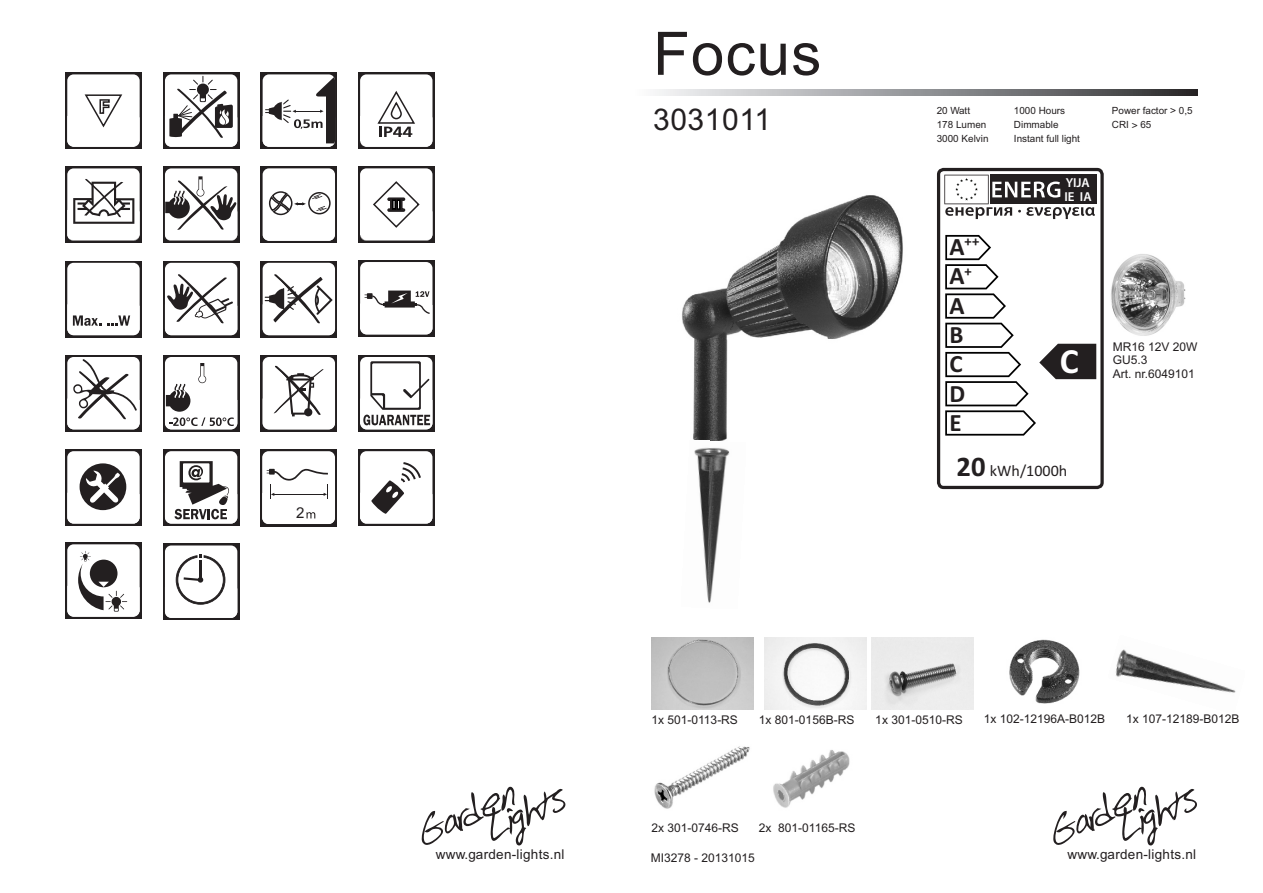
<style>
.page{position:relative;width:1263px;height:893px;background:#fff}
.page>*{position:absolute;margin:0;border:0;box-sizing:border-box;transform-origin:0 0}
.t1{font:60px "Arial";letter-spacing:.02em;color:#231f20}
.t2{font:700 35.7px "Calibri";color:#fff}
.t3{font:30px "Arial";letter-spacing:.02em;color:#231f20}
.t4{font:700 25.05px/29.5px "Calibri";color:#231f20;text-align:justify}
.t5{font:16.05px "Calibri";color:#231f20}
.t6{font:15px "Arial";color:#231f20}
.t7{font:700 14.55px/29.5px "Calibri";color:#231f20;text-align:center}
.t8{font:13.5px "Arial";letter-spacing:.02em;color:#231f20}
.t9{font:600 13.05px/14.4px "Myriad Pro";color:#fff}
.t10{font:12px/13.4px "Arial";color:#231f20}
.t11{font:9.9px/14.1px "Arial";color:#231f20}
.s1{font-family:"Frutiger LT Std"}
.s2{font-size:25.05px}
.s3{font-weight:700;font-size:28.65px}
</style>
<div class="page">
<img style="left:682px;top:195px;width:221px;height:245px">
<img style="left:694px;top:440px;width:36px;height:163px">
<img style="left:651px;top:638px;width:102px;height:71px">
<img style="left:765px;top:638px;width:102px;height:71px">
<svg style="left:1053px;top:786px;width:144px;height:59px"></svg>
<svg style="left:421px;top:786px;width:145px;height:59px"></svg>
<svg style="left:657px;top:89px;width:540px;height:6px;background:#8f9093"></svg>
<img style="left:871px;top:638px;width:102px;height:71px">
<img style="left:654px;top:746px;width:96px;height:63px">
<img style="left:773px;top:750px;width:77px;height:58px">
<div style="left:65px;top:72px;width:77px;height:77px;background:#231f20"></div>
<div style="left:67px;top:74px;width:73px;height:73px;background:#fff;border-radius:6px"></div>
<img style="left:67px;top:111px;width:73px;height:36px">
<svg style="left:84px;top:94px;width:40px;height:35px"></svg>
<svg style="left:163px;top:72px;width:76px;height:77px"></svg>
<div style="left:165px;top:74px;width:72px;height:73px;background:#fff;border-radius:6px"></div>
<img style="left:165px;top:142px;width:72px;height:5px">
<svg style="left:169px;top:76px;width:64px;height:62px"></svg>
<div style="left:261px;top:72px;width:76px;height:77px;background:linear-gradient(to bottom,#262223,#2b2728)"></div>
<div style="left:263px;top:74px;width:72px;height:73px;background:#fff;border-radius:6px"></div>
<img style="left:263px;top:143px;width:72px;height:4px">
<svg style="left:265px;top:77px;width:70px;height:66px"></svg>
<svg style="left:358px;top:72px;width:77px;height:77px"></svg>
<div style="left:360px;top:74px;width:72px;height:73px;background:#fff;border-radius:6px"></div>
<img style="left:360px;top:111px;width:72px;height:36px">
<svg style="left:376px;top:91px;width:40px;height:46px"></svg>
<div style="left:65px;top:166px;width:77px;height:77px;background:#231f20"></div>
<div style="left:67px;top:168px;width:73px;height:73px;background:#fff;border-radius:6px"></div>
<img style="left:67px;top:205px;width:73px;height:36px">
<svg style="left:73px;top:179px;width:61px;height:45px"></svg>
<svg style="left:163px;top:166px;width:76px;height:77px"></svg>
<div style="left:165px;top:168px;width:72px;height:73px;background:#fff;border-radius:6px"></div>
<img style="left:165px;top:236px;width:72px;height:5px">
<svg style="left:165px;top:176px;width:72px;height:54px"></svg>
<div style="left:261px;top:166px;width:76px;height:77px;background:linear-gradient(to bottom,#272324,#2a2627)"></div>
<div style="left:263px;top:168px;width:72px;height:73px;background:#fff;border-radius:6px"></div>
<img style="left:263px;top:206px;width:72px;height:35px">
<div style="left:308px;top:192px;width:23px;height:22px;border:2px solid #231f20;border-radius:50%"></div>
<svg style="left:268px;top:191px;width:38px;height:25px"></svg>
<svg style="left:316px;top:206px;width:11px;height:5px"></svg>
<svg style="left:312px;top:194px;width:10px;height:5px"></svg>
<svg style="left:358px;top:166px;width:77px;height:77px"></svg>
<div style="left:360px;top:168px;width:72px;height:73px;background:#fff;border-radius:6px"></div>
<svg style="left:373px;top:181px;width:47px;height:47px"></svg>
<svg style="left:65px;top:261px;width:77px;height:76px"></svg>
<div style="left:67px;top:263px;width:73px;height:72px;background:#fff;border-radius:6px"></div>
<img style="left:67px;top:299px;width:73px;height:36px">
<svg style="left:73px;top:315px;width:28px;height:11px"></svg>
<svg style="left:107px;top:315px;width:23px;height:11px"></svg>
<svg style="left:163px;top:261px;width:76px;height:76px"></svg>
<div style="left:165px;top:263px;width:72px;height:72px;background:#fff;border-radius:6px"></div>
<img style="left:165px;top:330px;width:72px;height:5px">
<svg style="left:167px;top:274px;width:66px;height:50px"></svg>
<svg style="left:261px;top:261px;width:76px;height:76px"></svg>
<div style="left:263px;top:263px;width:72px;height:72px;background:#fff;border-radius:6px"></div>
<img style="left:263px;top:300px;width:72px;height:35px">
<svg style="left:265px;top:274px;width:68px;height:50px"></svg>
<svg style="left:358px;top:260px;width:77px;height:76px"></svg>
<div style="left:360px;top:262px;width:72px;height:72px;background:#fff;border-radius:6px"></div>
<img style="left:360px;top:299px;width:72px;height:35px">
<svg style="left:364px;top:291px;width:66px;height:23px"></svg>
<svg style="left:65px;top:355px;width:77px;height:76px"></svg>
<div style="left:67px;top:357px;width:73px;height:72px;background:#fff;border-radius:6px"></div>
<img style="left:67px;top:393px;width:73px;height:36px">
<svg style="left:73px;top:359px;width:64px;height:61px"></svg>
<svg style="left:358px;top:449px;width:77px;height:77px"></svg>
<div style="left:360px;top:451px;width:72px;height:73px;background:#fff;border-radius:6px"></div>
<img style="left:360px;top:488px;width:72px;height:36px">
<svg style="left:371px;top:462px;width:50px;height:52px"></svg>
<div style="left:65px;top:542px;width:77px;height:77px;background:#231f20"></div>
<div style="left:67px;top:544px;width:73px;height:73px;background:#fff;border-radius:6px"></div>
<img style="left:67px;top:581px;width:73px;height:36px">
<svg style="left:78px;top:551px;width:49px;height:61px"></svg>
<svg style="left:163px;top:543px;width:76px;height:77px"></svg>
<div style="left:165px;top:545px;width:72px;height:73px;background:#fff;border-radius:6px"></div>
<img style="left:165px;top:582px;width:72px;height:36px">
<svg style="left:176px;top:554px;width:49px;height:51px"></svg>
<svg style="left:261px;top:355px;width:76px;height:76px"></svg>
<div style="left:263px;top:357px;width:72px;height:72px;background:#fff;border-radius:6px"></div>
<img style="left:263px;top:416px;width:72px;height:13px">
<svg style="left:273px;top:365px;width:51px;height:51px"></svg>
<svg style="left:358px;top:355px;width:77px;height:76px"></svg>
<div style="left:360px;top:357px;width:72px;height:72px;background:#fff;border-radius:6px"></div>
<img style="left:360px;top:393px;width:72px;height:36px">
<svg style="left:363px;top:361px;width:67px;height:64px"></svg>
<div style="left:65px;top:449px;width:77px;height:77px;background:#231f20"></div>
<div style="left:67px;top:451px;width:73px;height:73px;background:#fff;border-radius:6px"></div>
<img style="left:67px;top:488px;width:73px;height:36px">
<svg style="left:80px;top:463px;width:46px;height:47px"></svg>
<svg style="left:163px;top:449px;width:76px;height:77px"></svg>
<div style="left:165px;top:451px;width:72px;height:73px;background:#fff;border-radius:6px"></div>
<img style="left:165px;top:519px;width:72px;height:5px">
<svg style="left:174px;top:461px;width:55px;height:58px"></svg>
<svg style="left:163px;top:355px;width:76px;height:76px"></svg>
<div style="left:165px;top:357px;width:72px;height:72px;background:#fff;border-radius:6px"></div>
<img style="left:165px;top:395px;width:72px;height:34px">
<svg style="left:166px;top:363px;width:68px;height:63px"></svg>
<div style="left:261px;top:449px;width:76px;height:77px;background:#231f20"></div>
<div style="left:262px;top:451px;width:73px;height:73px;background:#fff;border-radius:6px"></div>
<img style="left:262px;top:488px;width:73px;height:36px">
<svg style="left:306px;top:512px;width:9px;height:6px"></svg>
<svg style="left:267px;top:469px;width:61px;height:30px"></svg>
<img style="left:1115px;top:649px;width:121px;height:44px">
<img style="left:1009px;top:639px;width:71px;height:65px">
<div style="left:937px;top:168px;width:167px;height:321px;border:3px solid #231f20;border-radius:5px"></div>
<svg style="left:945px;top:235px;width:151px;height:201px"></svg>
<svg style="left:944px;top:175px;width:151px;height:44px"></svg>
<img style="left:1111px;top:254px;width:75px;height:82px">
<p class="t6" style="left:296px;top:507px;width:10px">2</p>
<h1 class="t1" style="left:653px;top:31px;width:170px">Focus</h1>
<h3 class="t3" style="left:653px;top:108px;width:120px">3031011</h3>
<p class="t11" style="left:937px;top:104px;width:35px">20 Watt</p>
<p class="t11" style="left:1014px;top:104px;width:53px">1000 Hours</p>
<p class="t11" style="left:1112px;top:105px;width:82px">Power factor <span class="s1">&gt;</span> 0,5</p>
<p class="t11" style="left:937px;top:118px;width:53px">178 Lumen<br>3000 Kelvin</p>
<p class="t11" style="left:1014px;top:118px;width:68px">Dimmable<br>Instant full light</p>
<p class="t11" style="left:1112px;top:119px;width:41px">CRI <span class="s1">&gt;</span> 65</p>
<p class="t7" style="left:949px;top:228px;width:32px"><span class="s2">A</span>++ +</p>
<h3 class="t4" style="left:949px;top:263px;width:17px">A A B C D E</h3>
<p class="t9" style="left:1064px;top:176px;width:29px">YIJA<br>IE IA</p>
<h2 class="t2" style="left:1060px;top:346px;width:20px">C</h2>
<p class="t10" style="left:1113px;top:341px;width:86px">MR16 12V 20W<br>GU5.3<br>Art. nr.6049101</p>
<h3 class="t5" style="left:956px;top:463px;width:112px"><span class="s3">20</span> kWh/1000h</h3>
<p class="t10" style="left:651px;top:714px;width:88px">1x 501-0113-RS</p>
<p class="t10" style="left:759px;top:714px;width:97px">1x 801-0156B-RS</p>
<p class="t10" style="left:984px;top:714px;width:123px">1x 102-12196A-B012B</p>
<p class="t10" style="left:1126px;top:714px;width:115px">1x 107-12189-B012B</p>
<p class="t10" style="left:875px;top:714px;width:89px">1x 301-0510-RS</p>
<p class="t10" style="left:651px;top:822px;width:89px">2x 301-0746-RS</p>
<p class="t10" style="left:759px;top:822px;width:98px">2x 801-01165-RS</p>
<p class="t8" style="left:436px;top:849px;width:130px">www.garden-lights.nl</p>
<p class="t8" style="left:1067px;top:849px;width:130px">www.garden-lights.nl</p>
<p class="t10" style="left:651px;top:852px;width:106px">MI3278 - 20131015</p>
</div>
